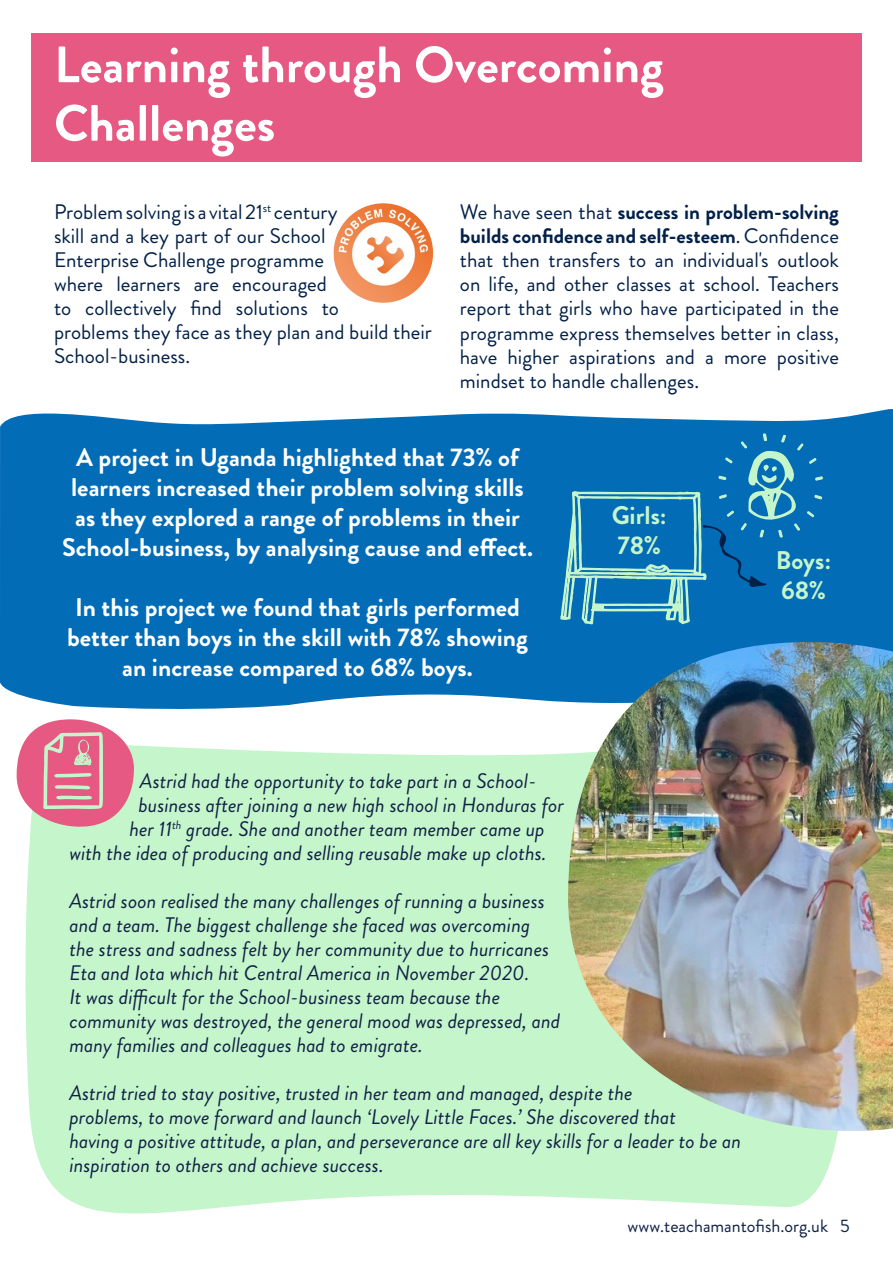
<style>
.page{position:relative;width:893px;height:1263px;background:#fff}
.page>*{position:absolute;margin:0;border:0;box-sizing:border-box;transform-origin:0 0}
.t1{font:700 51px/58.5px "Brandon Grotesque";color:#fff}
.t2{font:700 25.5px/30px "Brandon Grotesque";color:#fff;text-align:center}
.t3{font:700 25.5px/30px "Brandon Grotesque";color:#c5f5cb}
.t4{font:italic 21px/24px "Brandon Grotesque";color:#102146}
.t5{font:21px/24px "Brandon Grotesque";color:#022048}
.t6{font:18px "Brandon Grotesque";color:#102146}
.s1{font-weight:700}
</style>
<div class="page">
<div style="left:31px;top:33px;width:831px;height:129px;background:#e55982"></div>
<svg style="left:0;top:409px;width:893px;height:300px;background:#1376ba"></svg>
<div style="left:25px;top:745px;width:813px;height:469px;background:#c5f5cb"></div>
<img style="left:568px;top:642px;width:325px;height:490px">
<img style="left:334px;top:203px;width:99px;height:100px;border-radius:50px">
<svg style="left:560px;top:434px;width:263px;height:236px;background:#197bb8"></svg>
<svg style="left:17px;top:719px;width:117px;height:110px;background:#e18da0"></svg>
<h1 class="t1" style="left:54px;top:36px;width:611px">Learning through Overcoming<br>Challenges</h1>
<p class="t5" style="left:54px;top:201px;width:379px">Problem solving is a vital 21<sup>st</sup> century<br>skill and a key part of our School<br>Enterprise Challenge programme<br>where learners are encouraged<br>to collectively find solutions to<br>problems they face as they plan and build their School-business.</p>
<p class="t5" style="left:460px;top:201px;width:381px;text-align:justify">We have seen that <span class="s1">success in problem-solving builds confidence and self-esteem</span>. Confidence that then transfers to an individual's outlook on life, and other classes at school. Teachers report that girls who have participated in the programme express themselves better in class, have higher aspirations and a more positive mindset to handle challenges.</p>
<p class="t2" style="left:62px;top:443px;width:472px">A project in Uganda highlighted that 73% of learners increased their problem solving skills as they explored a range of problems in their School-business, by analysing cause and effect.</p>
<p class="t2" style="left:67px;top:593px;width:462px">In this project we found that girls performed better than boys in the skill with 78% showing an increase compared to 68% boys.</p>
<p class="t3" style="left:612px;top:500px;width:57px">Girls:<br>78%</p>
<p class="t4" style="left:140px;top:769px;width:398px">Astrid had the opportunity to take part in a School-</p>
<p class="t4" style="left:138px;top:793px;width:427px">business after joining a new high school in Honduras for</p>
<p class="t4" style="left:129px;top:817px;width:417px">her 11<sup>th</sup> grade. She and another team member came up</p>
<p class="t4" style="left:69px;top:841px;width:478px">with the idea of producing and selling reusable make up cloths.</p>
<p class="t4" style="left:69px;top:889px;width:492px">Astrid soon realised the many challenges of running a business and a team. The biggest challenge she faced was overcoming the stress and sadness felt by her community due to hurricanes Eta and Iota which hit Central America in November 2020.<br>It was difficult for the School-business team because the community was destroyed, the general mood was depressed, and many families and colleagues had to emigrate.</p>
<p class="t4" style="left:69px;top:1081px;width:673px">Astrid tried to stay positive, trusted in her team and managed, despite the<br>problems, to move forward and launch ‘Lovely Little Faces.’ She discovered that<br>having a positive attitude, a plan, and perseverance are all key skills for a leader to be an inspiration to others and achieve success.</p>
<p class="t3" style="left:776px;top:545px;width:57px">Boys:<br>68%</p>
<p class="t6" style="left:628px;top:1213px;width:224px">www.teachamantofish.org.uk 5</p>
</div>
